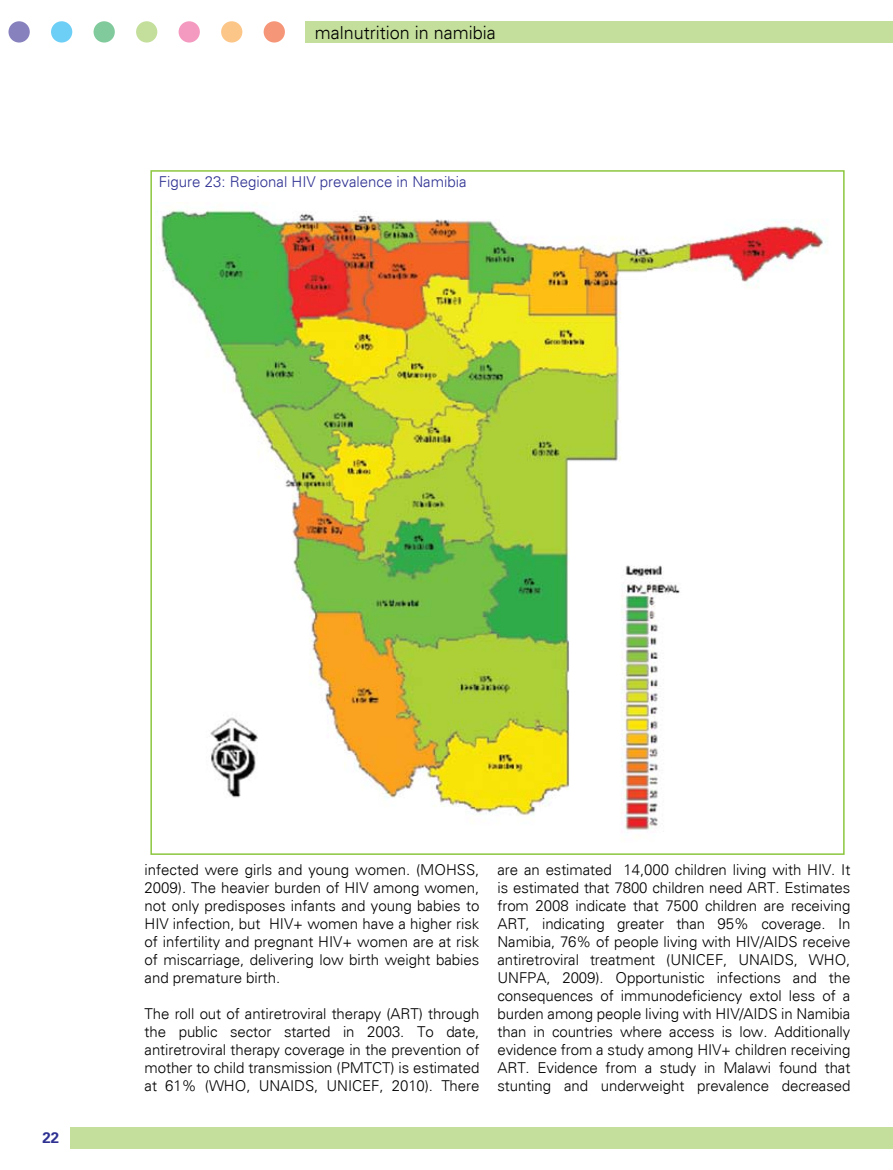
<style>
.page{position:relative;width:893px;height:1170px;background:#fff}
.page>*{position:absolute;margin:0;border:0;box-sizing:border-box;transform-origin:0 0}
.t1{font:300 18px "Univers";color:#000}
.t2{font:300 15px/18px "Univers";letter-spacing:-.005em;color:#000;text-align:justify}
.t3{font:300 15px "Univers";color:#2e3192}
.t4{font:700 15px "Univers";color:#2e3192}
</style>
<div class="page">
<div style="left:306px;top:21px;width:587px;height:21px;background:#c4df9b"></div>
<div style="left:9px;top:21px;width:21px;height:22px;background:#8781bd;border-radius:50%"></div>
<div style="left:51px;top:21px;width:21px;height:22px;background:#6dcff6;border-radius:50%"></div>
<div style="left:94px;top:21px;width:21px;height:22px;background:#81ca9c;border-radius:50%"></div>
<div style="left:136px;top:21px;width:21px;height:22px;background:#c4df9b;border-radius:50%"></div>
<div style="left:179px;top:21px;width:21px;height:22px;background:#f49ac1;border-radius:50%"></div>
<div style="left:221px;top:21px;width:21px;height:22px;background:#fdc689;border-radius:50%"></div>
<div style="left:264px;top:21px;width:21px;height:22px;background:#f69679;border-radius:50%"></div>
<div style="left:70px;top:1127px;width:823px;height:21px;background:#c4df9b"></div>
<div style="left:150px;top:170px;width:695px;height:684px;background:#fff;border:2px solid #8cc63f"></div>
<img style="left:161px;top:210px;width:667px;height:627px">
<p class="t1" style="left:315px;top:21px;width:183px">malnutrition in namibia</p>
<p class="t3" style="left:159px;top:173px;width:309px">Figure 23: Regional HIV prevalence in Namibia</p>
<p class="t4" style="left:43px;top:1128px;width:18px">22</p>
<p class="t2" style="left:145px;top:860px;width:336px">infected were girls and young women. (MOHSS, 2009). The heavier burden of HIV among women, not only predisposes infants and young babies to HIV infection, but HIV+ women have a higher risk of infertility and pregnant HIV+ women are at risk of miscarriage, delivering low birth weight babies and premature birth.</p>
<p class="t2" style="left:145px;top:1004px;width:336px">The roll out of antiretroviral therapy (ART) through the public sector started in 2003. To date, antiretroviral therapy coverage in the prevention of mother to child transmission (PMTCT) is estimated at 61% (WHO, UNAIDS, UNICEF, 2010). There</p>
<p class="t2" style="left:497px;top:860px;width:354px">are an estimated 14,000 children living with HIV. It is estimated that 7800 children need ART. Estimates from 2008 indicate that 7500 children are receiving ART, indicating greater than 95% coverage. In Namibia, 76% of people living with HIV/AIDS receive antiretroviral treatment (UNICEF, UNAIDS, WHO, UNFPA, 2009). Opportunistic infections and the consequences of immunodeficiency extol less of a burden among people living with HIV/AIDS in Namibia than in countries where access is low. Additionally evidence from a study among HIV+ children receiving ART. Evidence from a study in Malawi found that stunting and underweight prevalence decreased</p>
</div>
